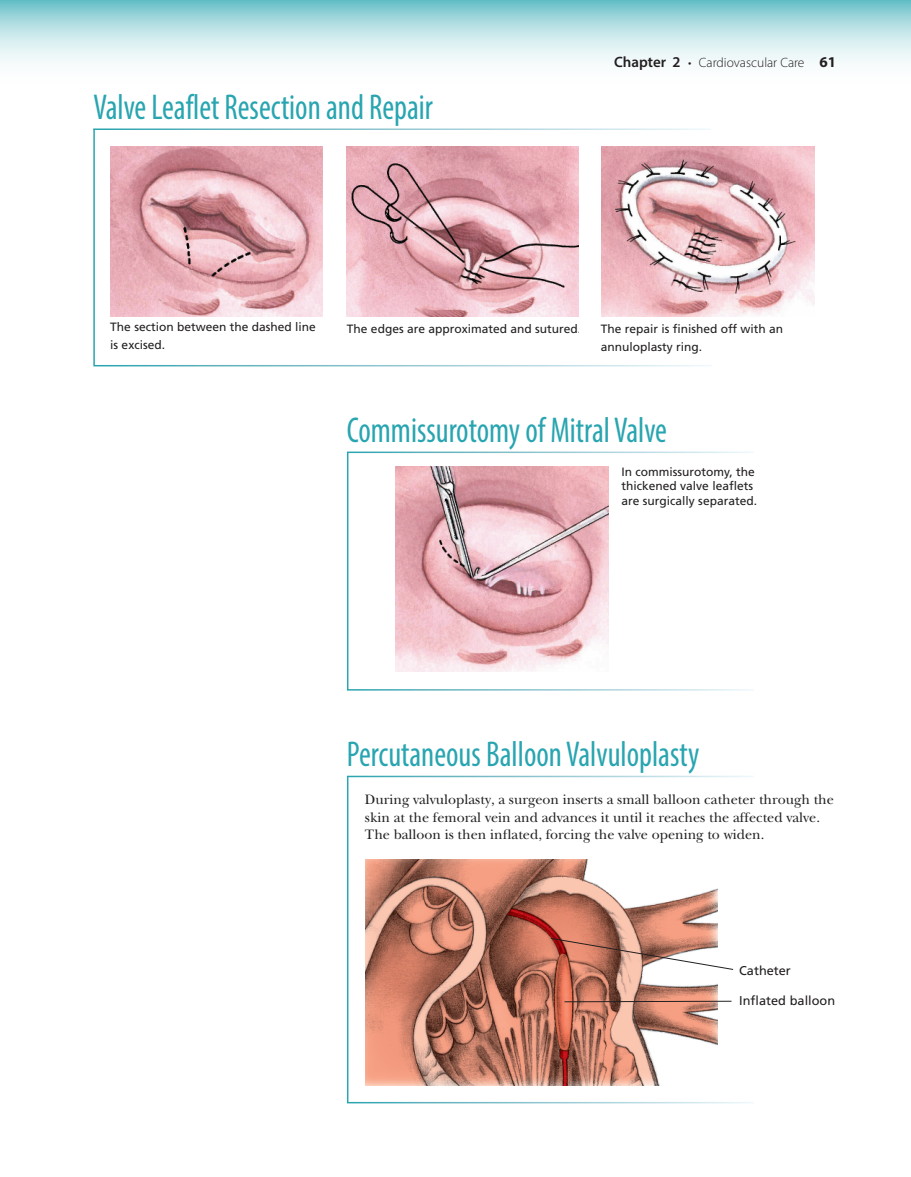
<style>
.page{position:relative;width:911px;height:1177px;background:#fff}
.page>*{position:absolute;margin:0;border:0;box-sizing:border-box;transform-origin:0 0}
.t1{font:condensed 36px "Myriad Pro";color:#28a5b0;scale:.9 1}
.t2{font:14.25px/17.2px "New Baskerville";color:#231f20}
.t3{font:300 13.5px "Myriad Pro";color:#231f20}
.t4{font:12.75px "Frutiger";color:#231f20}
.t5{font:12px/17.2px "Frutiger";color:#231f20}
.s1{font-weight:600;font-size:15px}
.s2{font-weight:700;font-size:15px}
</style>
<div class="page">
<svg style="left:0;top:0;width:911px;height:63px"></svg>
<svg style="left:93px;top:130px;width:722px;height:237px"></svg>
<img style="left:110px;top:146px;width:212px;height:170px">
<img style="left:347px;top:146px;width:232px;height:170px">
<img style="left:601px;top:146px;width:213px;height:170px">
<svg style="left:346px;top:451px;width:408px;height:240px"></svg>
<svg style="left:346px;top:775px;width:408px;height:328px"></svg>
<svg style="left:0;top:0;width:4px;height:3px"></svg>
<svg style="left:907px;top:0;width:4px;height:3px"></svg>
<h1 class="t1" style="left:93px;top:85px;width:379px">Valve Leaflet Resection and Repair</h1>
<p class="t3" style="left:614px;top:55px;width:223px"><span class="s1">Chapter 2</span> • Cardiovascular Care <span class="s2">61</span></p>
<p class="t5" style="left:110px;top:318px;width:207px">The section between the dashed line is excised.</p>
<p class="t5" style="left:347px;top:320px;width:240px">The edges are approximated and sutured.)</p>
<p class="t5" style="left:600px;top:320px;width:184px">The repair is finished off with an annuloplasty ring.</p>
<h1 class="t1" style="left:347px;top:408px;width:357px">Commissurotomy of Mitral Valve</h1>
<p class="t5" style="left:621px;top:464px;width:137px;line-height:14.4px">In commissurotomy, the thickened valve leaflets are surgically separated.</p>
<h1 class="t1" style="left:347px;top:732px;width:393px">Percutaneous Balloon Valvuloplasty</h1>
<p class="t2" style="left:365px;top:791px;width:470px">During valvuloplasty, a surgeon inserts a small balloon catheter through the skin at the femoral vein and advances it until it reaches the affected valve.<br>The balloon is then inflated, forcing the valve opening to widen.</p>
<p class="t4" style="left:739px;top:962px;width:53px">Catheter</p>
<p class="t4" style="left:739px;top:992px;width:97px">Inflated balloon</p>
</div>
